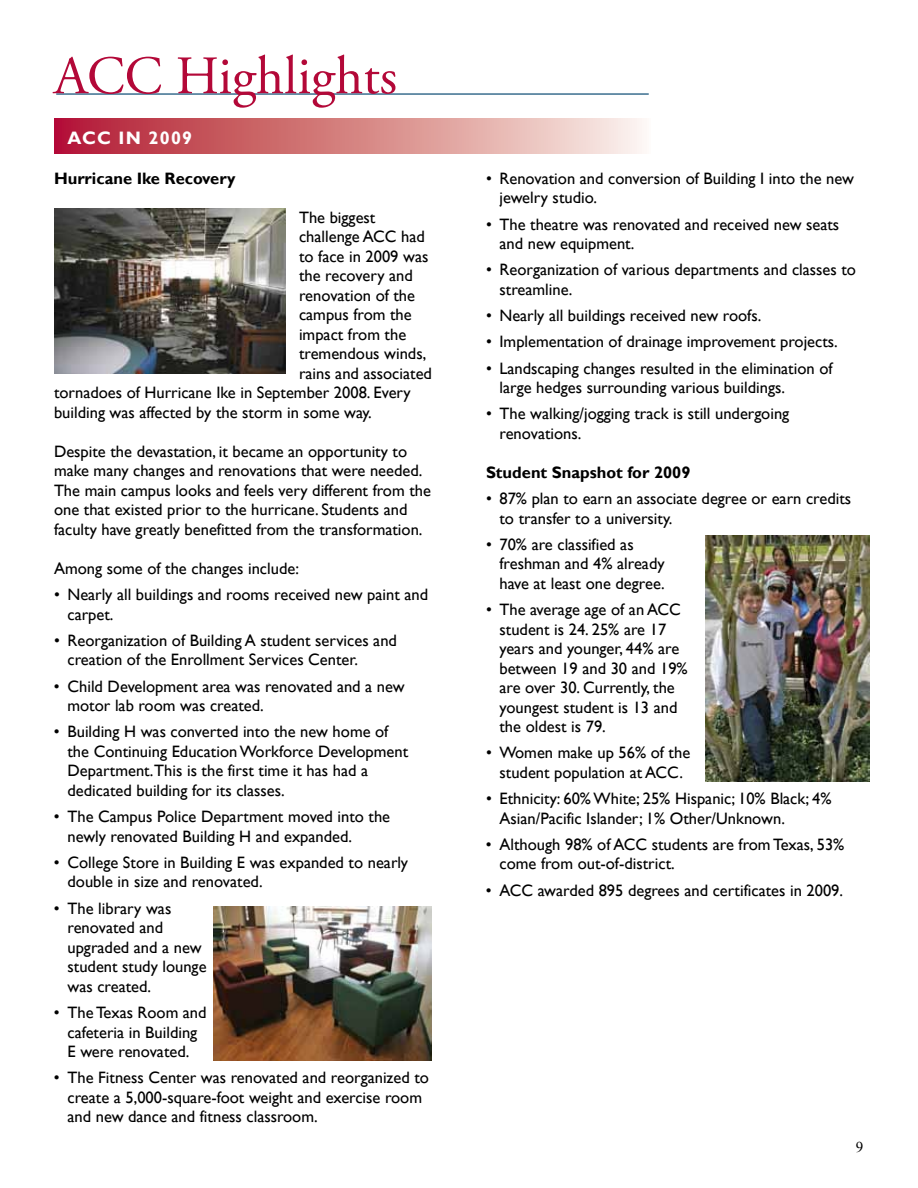
<style>
.page{position:relative;width:918px;height:1188px;background:#fff}
.page>*{position:absolute;margin:0;border:0;box-sizing:border-box;transform-origin:0 0}
.t1{font:54px "Adobe Garamond Pro";color:#b30838}
.t2{font:700 18px "Gill Sans";letter-spacing:.07em;color:#fff}
.t3{font:16.5px/19.5px "Gill Sans";color:#000}
.t4{font:700 16.5px "Gill Sans";color:#000}
.t5{font:15px "Times New Roman";color:#000}
</style>
<div class="page">
<hr style="left:56px;top:93px;width:593px;height:2px;background:#3b6e8f">
<svg style="left:54px;top:118px;width:588px;height:36px;background:#d58386"></svg>
<img style="left:213px;top:906px;width:219px;height:154px">
<img style="left:54px;top:208px;width:232px;height:166px">
<img style="left:706px;top:535px;width:163px;height:246px">
<h1 class="t1" style="left:54px;top:44px;width:345px">ACC Highlights</h1>
<p class="t2" style="left:68px;top:128px;width:126px">ACC IN 2009</p>
<p class="t4" style="left:54px;top:168px;width:183px">Hurricane Ike Recovery</p>
<p class="t3" style="left:299px;top:208px;width:78px">The biggest</p>
<p class="t3" style="left:299px;top:227px;width:127px">challenge ACC had</p>
<p class="t3" style="left:299px;top:247px;width:131px">to face in 2009 was</p>
<p class="t3" style="left:299px;top:266px;width:115px">the recovery and</p>
<p class="t3" style="left:299px;top:286px;width:118px">renovation of the</p>
<p class="t3" style="left:299px;top:305px;width:114px">campus from the</p>
<p class="t3" style="left:299px;top:325px;width:109px">impact from the</p>
<p class="t3" style="left:299px;top:344px;width:129px">tremendous winds,</p>
<p class="t3" style="left:299px;top:364px;width:134px">rains and associated</p>
<p class="t3" style="left:54px;top:383px;width:358px">tornadoes of Hurricane Ike in September 2008. Every</p>
<p class="t3" style="left:54px;top:403px;width:319px">building was affected by the storm in some way.</p>
<p class="t3" style="left:54px;top:442px;width:379px">Despite the devastation, it became an opportunity to make many changes and renovations that were needed.<br>The main campus looks and feels very different from the one that existed prior to the hurricane. Students and faculty have greatly benefitted from the transformation.</p>
<p class="t3" style="left:54px;top:559px;width:246px">Among some of the changes include:</p>
<p class="t3" style="left:67px;top:585px;width:362px;text-indent:-13px">• Nearly all buildings and rooms received new paint and carpet.</p>
<p class="t3" style="left:67px;top:631px;width:331px;text-indent:-13px">• Reorganization of Building A student services and creation of the Enrollment Services Center.</p>
<p class="t3" style="left:67px;top:677px;width:339px;text-indent:-13px">• Child Development area was renovated and a new motor lab room was created.</p>
<p class="t3" style="left:67px;top:722px;width:342px;text-indent:-13px">• Building H was converted into the new home of the Continuing Education Workforce Development Department.This is the first time it has had a dedicated building for its classes.</p>
<p class="t3" style="left:67px;top:807px;width:324px;text-indent:-13px">• The Campus Police Department moved into the newly renovated Building H and expanded.</p>
<p class="t3" style="left:67px;top:853px;width:342px;text-indent:-13px">• College Store in Building E was expanded to nearly double in size and renovated.</p>
<p class="t3" style="left:67px;top:899px;width:141px;text-indent:-13px">• The library was renovated and upgraded and a new student study lounge was created.</p>
<p class="t3" style="left:54px;top:1003px;width:154px;text-align:center">• TheTexas Room and cafeteria in Building<br>E were renovated.</p>
<p class="t3" style="left:67px;top:1068px;width:363px;text-indent:-13px">• The Fitness Center was renovated and reorganized to create a 5,000-square-foot weight and exercise room and new dance and fitness classroom.</p>
<p class="t3" style="left:499px;top:169px;width:356px;text-indent:-13px">• Renovation and conversion of Building I into the new jewelry studio.</p>
<p class="t3" style="left:499px;top:215px;width:341px;text-indent:-13px">• The theatre was renovated and received new seats and new equipment.</p>
<p class="t3" style="left:499px;top:260px;width:358px;text-indent:-13px">• Reorganization of various departments and classes to streamline.</p>
<p class="t3" style="left:486px;top:306px;width:277px">• Nearly all buildings received new roofs.</p>
<p class="t3" style="left:486px;top:332px;width:353px">• Implementation of drainage improvement projects.</p>
<p class="t3" style="left:499px;top:359px;width:335px;text-indent:-13px">• Landscaping changes resulted in the elimination of large hedges surrounding various buildings.</p>
<p class="t3" style="left:499px;top:404px;width:291px;text-indent:-13px">• The walking/jogging track is still undergoing renovations.</p>
<p class="t4" style="left:486px;top:462px;width:206px">Student Snapshot for 2009</p>
<p class="t3" style="left:499px;top:489px;width:353px;text-indent:-13px">• 87% plan to earn an associate degree or earn credits to transfer to a university.</p>
<p class="t3" style="left:499px;top:535px;width:167px;text-indent:-13px">• 70% are classified as freshman and 4% already have at least one degree.</p>
<p class="t3" style="left:499px;top:600px;width:190px;text-indent:-13px">• The average age of an ACC student is 24. 25% are 17 years and younger, 44% are between 19 and 30 and 19% are over 30. Currently, the youngest student is 13 and the oldest is 79.</p>
<p class="t3" style="left:486px;top:743px;width:206px;text-align:center">• Women make up 56% of the student population at ACC.</p>
<p class="t3" style="left:499px;top:789px;width:334px;text-indent:-13px">• Ethnicity: 60%White; 25% Hispanic; 10% Black; 4%<br>Asian/Pacific Islander; 1% Other/Unknown.</p>
<p class="t3" style="left:499px;top:835px;width:346px;text-indent:-13px">• Although 98% of ACC students are fromTexas, 53% come from out-of-district.</p>
<p class="t3" style="left:486px;top:881px;width:359px">• ACC awarded 895 degrees and certificates in 2009.</p>
<p class="t5" style="left:856px;top:1137px;width:9px">9</p>
</div>
